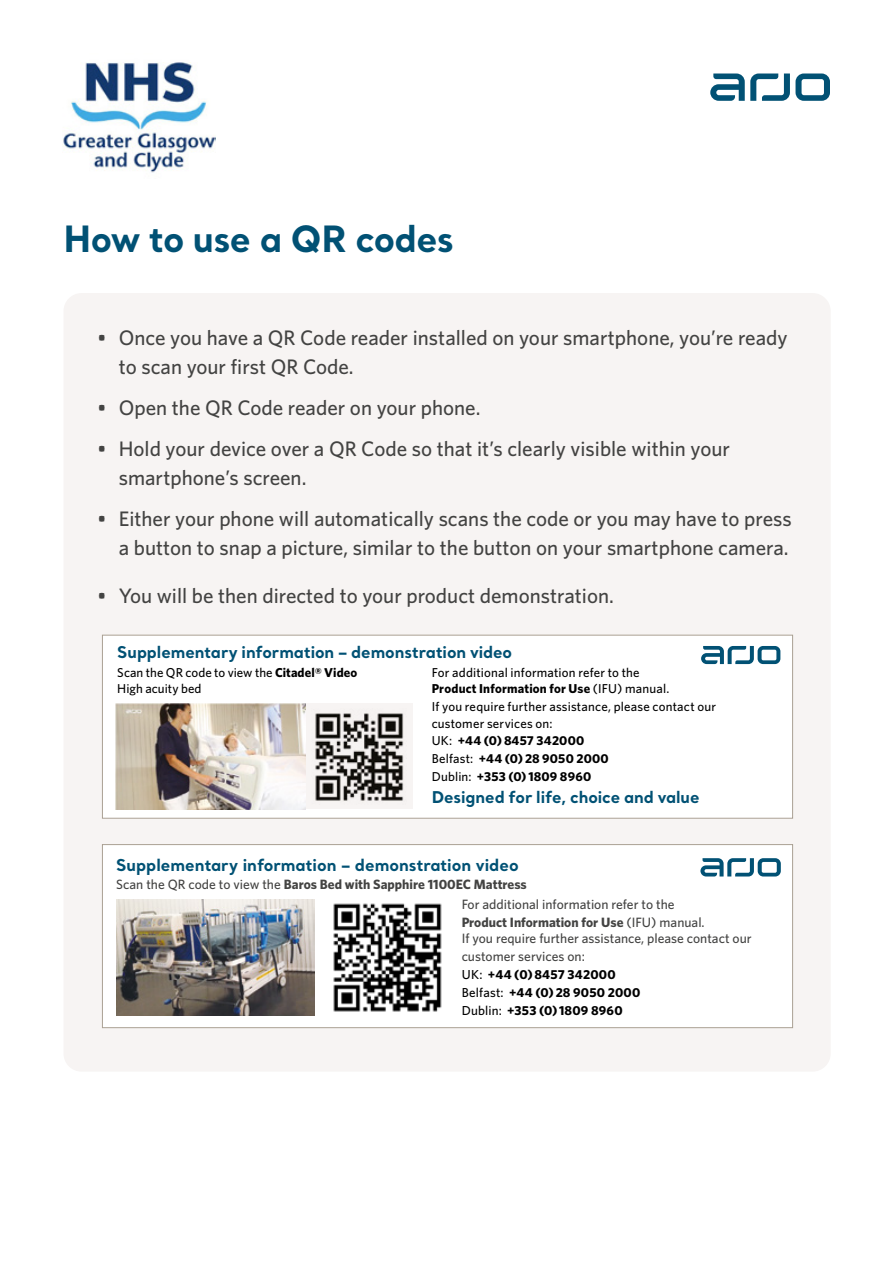
<style>
.page{position:relative;width:893px;height:1263px;background:#fff}
.page>*{position:absolute;margin:0;border:0;box-sizing:border-box;transform-origin:0 0}
.t1{font:700 36px "Santral";letter-spacing:-.02em;color:#015174}
.t2{font:500 21px/28.5px "Whitney";color:#434342}
.t3{font:700 16.35px "Santral";color:#015174}
.t4{font:700 16.2px "Santral";letter-spacing:-.005em;color:#015174}
.t5{font:500 13.5px/17.5px "Whitney";color:#434342}
.t6{font:700 13.5px "Whitney";color:#434342}
.t7{font:700 13.05px/17.9px "Whitney HTF";letter-spacing:.02em;color:#000}
.t8{font:500 12.9px/16.2px "Whitney HTF";letter-spacing:.01em;color:#000}
.t9{font:700 12.9px/17.7px "Whitney HTF";letter-spacing:.02em;color:#000}
.s1{font-weight:700}
.s2{font-weight:500}
</style>
<div class="page">
<div style="left:63px;top:293px;width:768px;height:778px;background:#f7f4f3;border-radius:18px"></div>
<svg style="left:710px;top:74px;width:120px;height:27px"></svg>
<img style="left:63px;top:62px;width:153px;height:111px">
<div style="left:102px;top:844px;width:691px;height:184px;background:#fff"></div>
<svg style="left:700px;top:858px;width:81px;height:18px"></svg>
<img style="left:333px;top:903px;width:109px;height:109px">
<img style="left:116px;top:900px;width:199px;height:115px">
<div style="left:102px;top:844px;width:691px;height:184px;border:1px solid #aaa093"></div>
<div style="left:102px;top:635px;width:691px;height:183px;background:#fff"></div>
<svg style="left:701px;top:646px;width:79px;height:18px"></svg>
<img style="left:116px;top:704px;width:190px;height:105px">
<div style="left:306px;top:704px;width:106px;height:105px;background:#f7f4f3"></div>
<img style="left:315px;top:713px;width:89px;height:88px">
<div style="left:102px;top:635px;width:691px;height:184px;border:1px solid #aaa093"></div>
<h1 class="t1" style="left:63px;top:214px;width:392px">How to use a QR codes</h1>
<p class="t2" style="left:119px;top:323px;width:670px;text-indent:-21px">• Once you have a QR Code reader installed on your smartphone, you’re ready to scan your first QR Code.</p>
<p class="t2" style="left:98px;top:393px;width:385px">• Open the QR Code reader on your phone.</p>
<p class="t2" style="left:119px;top:435px;width:613px;text-indent:-21px">• Hold your device over a QR Code so that it’s clearly visible within your smartphone’s screen.</p>
<p class="t2" style="left:98px;top:504px;width:696px;text-align:right">• Either your phone will automatically scans the code or you may have to press a button to snap a picture, similar to the button on your smartphone camera.</p>
<p class="t2" style="left:98px;top:582px;width:518px">• You will be then directed to your product demonstration.</p>
<p class="t4" style="left:117px;top:641px;width:396px">Supplementary information – demonstration video</p>
<p class="t8" style="left:117px;top:664px;width:241px">Scan the QR code to view the <span class="s1">Citadel® Video<br></span>High acuity bed</p>
<p class="t8" style="left:432px;top:664px;width:239px">For additional information refer to the<br><span class="s1">Product Information for Use</span> (IFU) manual.</p>
<p class="t8" style="left:432px;top:698px;width:286px">If you require further assistance, please contact our customer services on:</p>
<p class="t9" style="left:432px;top:732px;width:179px"><span class="s2">UK:</span> +44 (0) 8457 342000<br><span class="s2">Belfast:</span> +44 (0) 28 9050 2000<br><span class="s2">Dublin:</span> +353 (0) 1809 8960</p>
<p class="t4" style="left:432px;top:786px;width:269px">Designed for life, choice and value</p>
<p class="t3" style="left:116px;top:853px;width:404px">Supplementary information – demonstration video</p>
<p class="t6" style="left:116px;top:876px;width:412px"><span class="s2">Scan the QR code to view the</span> Baros Bed with Sapphire 1100EC Mattress</p>
<p class="t5" style="left:462px;top:896px;width:244px">For additional information refer to the<br><span class="s1">Product Information for Use</span> (IFU) manual.</p>
<p class="t5" style="left:462px;top:929px;width:291px">If you require further assistance, please contact our customer services on:</p>
<p class="t7" style="left:462px;top:965px;width:180px"><span class="s2">UK:</span> +44 (0) 8457 342000<br><span class="s2">Belfast:</span> +44 (0) 28 9050 2000<br><span class="s2">Dublin:</span> +353 (0) 1809 8960</p>
</div>
